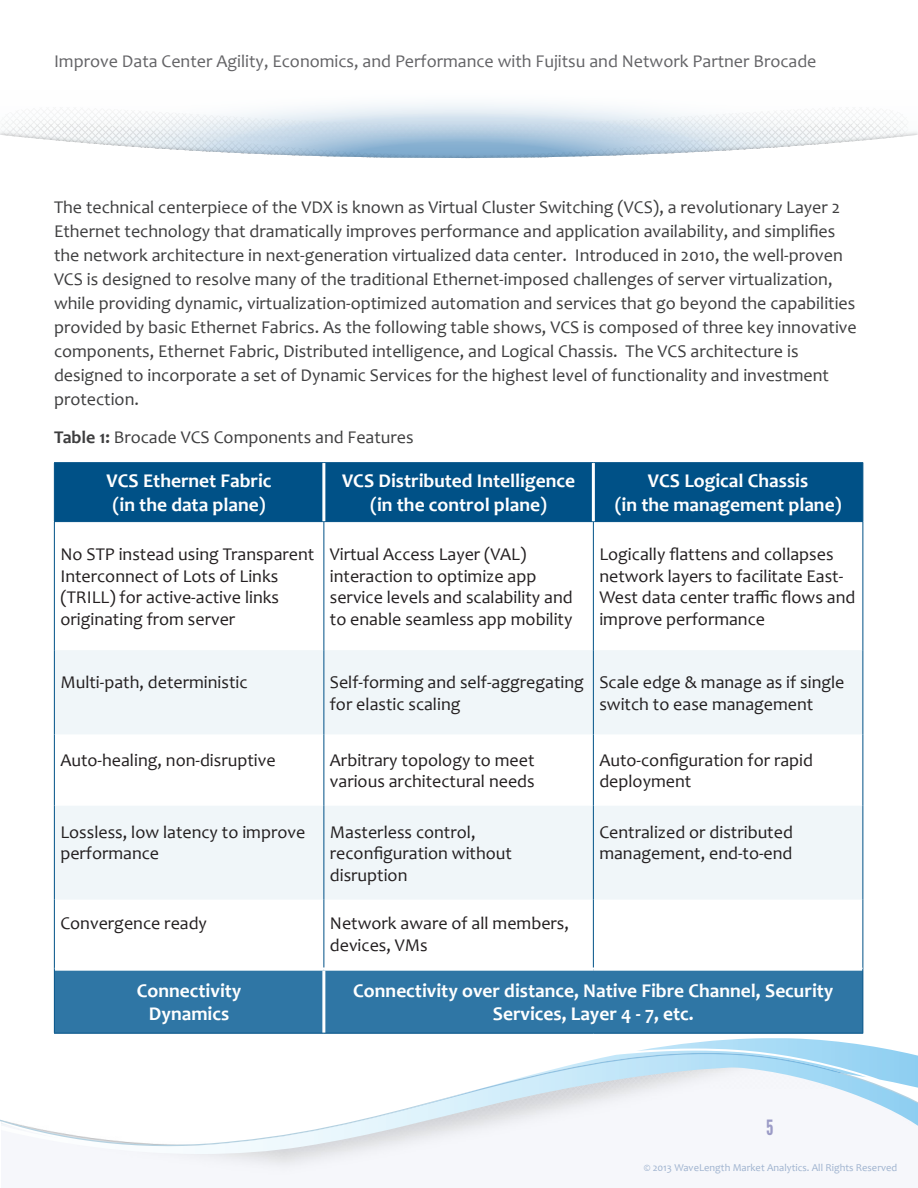
<style>
.page{position:relative;width:918px;height:1188px;background:#fff}
.page>*{position:absolute;margin:0;border:0;box-sizing:border-box;transform-origin:0 0}
.t1{font:21px "League Gothic";color:#9b9bc6}
.t2{font:700 19.5px/23.4px "Candara";color:#fff;text-align:center}
.Body{font:18px/24px "Candara";color:#3e3e3f}
.t3{font:18px/21.6px "Candara";color:#231f20}
.t4{font:18px "Candara";color:#636366}
.t5{font:10.5px "Candara";color:#9fb3cf}
.s1{font-weight:700}
</style>
<div class="page">
<svg style="left:637px;top:1038px;width:274px;height:16px"></svg>
<svg style="left:1px;top:1054px;width:917px;height:101px"></svg>
<svg style="left:1px;top:103px;width:906px;height:26px"></svg>
<img style="left:0;top:129px;width:918px;height:7px">
<svg style="left:12px;top:136px;width:893px;height:23px"></svg>
<div style="left:55px;top:463px;width:807px;height:58px;background:#005187"></div>
<svg style="left:55px;top:650px;width:807px;height:250px;fill:#f0f6f9"></svg>
<div style="left:55px;top:971px;width:807px;height:62px;background:#2f76a5"></div>
<hr style="left:54px;top:462px;width:270px;height:1px;background:#005187">
<hr style="left:54px;top:463px;width:1px;height:58px;background:#005187">
<hr style="left:324px;top:462px;width:269px;height:1px;background:#005187">
<hr style="left:593px;top:462px;width:270px;height:1px;background:#005187">
<hr style="left:862px;top:463px;width:1px;height:58px;background:#005187">
<hr style="left:54px;top:521px;width:270px;height:1px;background:#005187">
<hr style="left:54px;top:522px;width:1px;height:128px;background:#005187">
<hr style="left:324px;top:521px;width:269px;height:1px;background:#005187">
<hr style="left:324px;top:522px;width:1px;height:128px;background:#005187">
<hr style="left:593px;top:521px;width:270px;height:1px;background:#005187">
<hr style="left:593px;top:522px;width:1px;height:128px;background:#005187">
<hr style="left:862px;top:522px;width:1px;height:128px;background:#005187">
<hr style="left:54px;top:650px;width:1px;height:84px;background:#005187">
<hr style="left:324px;top:650px;width:1px;height:84px;background:#005187">
<hr style="left:593px;top:650px;width:1px;height:84px;background:#005187">
<hr style="left:862px;top:650px;width:1px;height:84px;background:#005187">
<hr style="left:54px;top:734px;width:1px;height:72px;background:#005187">
<hr style="left:324px;top:734px;width:1px;height:72px;background:#005187">
<hr style="left:593px;top:734px;width:1px;height:72px;background:#005187">
<hr style="left:862px;top:734px;width:1px;height:72px;background:#005187">
<hr style="left:54px;top:806px;width:1px;height:94px;background:#005187">
<hr style="left:324px;top:806px;width:1px;height:94px;background:#005187">
<hr style="left:593px;top:806px;width:1px;height:94px;background:#005187">
<hr style="left:862px;top:806px;width:1px;height:94px;background:#005187">
<hr style="left:54px;top:900px;width:1px;height:69px;background:#005187">
<hr style="left:324px;top:900px;width:1px;height:68px;background:#005187">
<hr style="left:593px;top:900px;width:1px;height:68px;background:#005187">
<hr style="left:862px;top:900px;width:1px;height:69px;background:#005187">
<hr style="left:322px;top:971px;width:3px;height:62px;background:#fff">
<hr style="left:593px;top:968px;width:270px;height:3px;background:#fff">
<hr style="left:322px;top:463px;width:3px;height:58px;background:#fff">
<hr style="left:592px;top:463px;width:3px;height:58px;background:#fff">
<hr style="left:54px;top:969px;width:1px;height:64px;background:#005187">
<hr style="left:862px;top:969px;width:1px;height:64px;background:#005187">
<hr style="left:54px;top:1033px;width:270px;height:1px;background:#005187">
<hr style="left:324px;top:1033px;width:269px;height:1px;background:#005187">
<hr style="left:593px;top:1033px;width:270px;height:1px;background:#005187">
<p class="t4" style="left:54px;top:50px;width:764px">Improve Data Center Agility, Economics, and Performance with Fujitsu and Network Partner Brocade</p>
<p class="Body" style="left:54px;top:195px;width:804px">The technical centerpiece of the VDX is known as Virtual Cluster Switching (VCS), a revolutionary Layer 2<br>Ethernet technology that dramatically improves performance and application availability, and simplifies the network architecture in next-generation virtualized data center. Introduced in 2010, the well-proven VCS is designed to resolve many of the traditional Ethernet-imposed challenges of server virtualization, while providing dynamic, virtualization-optimized automation and services that go beyond the capabilities provided by basic Ethernet Fabrics. As the following table shows, VCS is composed of three key innovative components, Ethernet Fabric, Distributed intelligence, and Logical Chassis. The VCS architecture is designed to incorporate a set of Dynamic Services for the highest level of functionality and investment protection.</p>
<p class="Body" style="left:54px;top:425px;width:361px"><span class="s1">Table 1:</span> Brocade VCS Components and Features</p>
<p class="t2" style="left:107px;top:469px;width:166px">VCS Ethernet Fabric</p>
<p class="t2" style="left:113px;top:493px;width:155px">(in the data plane)</p>
<p class="t2" style="left:342px;top:469px;width:235px">VCS Distributed Intelligence</p>
<p class="t2" style="left:370px;top:493px;width:178px">(in the control plane)</p>
<p class="t2" style="left:648px;top:469px;width:162px">VCS Logical Chassis</p>
<p class="t2" style="left:615px;top:493px;width:228px">(in the management plane)</p>
<p class="t3" style="left:60px;top:543px;width:255px">No STP instead using Transparent<br>Interconnect of Lots of Links (TRILL) for active-active links originating from server</p>
<p class="t3" style="left:330px;top:543px;width:244px">Virtual Access Layer (VAL) interaction to optimize app service levels and scalability and to enable seamless app mobility</p>
<p class="t3" style="left:599px;top:543px;width:257px">Logically flattens and collapses network layers to facilitate East-<br>West data center traffic flows and improve performance</p>
<p class="t3" style="left:60px;top:671px;width:189px">Multi-path, deterministic</p>
<p class="t3" style="left:330px;top:671px;width:256px">Self-forming and self-aggregating for elastic scaling</p>
<p class="t3" style="left:599px;top:671px;width:247px">Scale edge &amp; manage as if single switch to ease management</p>
<p class="t3" style="left:60px;top:749px;width:217px">Auto-healing, non-disruptive</p>
<p class="t3" style="left:330px;top:749px;width:206px">Arbitrary topology to meet various architectural needs</p>
<p class="t3" style="left:599px;top:749px;width:215px">Auto-configuration for rapid deployment</p>
<p class="t3" style="left:60px;top:821px;width:246px">Lossless, low latency to improve performance</p>
<p class="t3" style="left:330px;top:821px;width:184px">Masterless control, reconfiguration without disruption</p>
<p class="t3" style="left:599px;top:821px;width:195px">Centralized or distributed management, end-to-end</p>
<p class="t3" style="left:60px;top:913px;width:148px">Convergence ready</p>
<p class="t3" style="left:330px;top:913px;width:241px">Network aware of all members, devices, VMs</p>
<p class="t2" style="left:137px;top:978px;width:106px">Connectivity</p>
<p class="t2" style="left:149px;top:1002px;width:82px">Dynamics</p>
<p class="t2" style="left:353px;top:978px;width:482px">Connectivity over distance, Native Fibre Channel, Security<br>Services, Layer 4 - 7, etc.</p>
<p class="t1" style="left:766px;top:1116px;width:9px">5</p>
<p class="t5" style="left:644px;top:1161px;width:255px">© 2013 WaveLength Market Analytics. All Rights Reserved</p>
</div>
